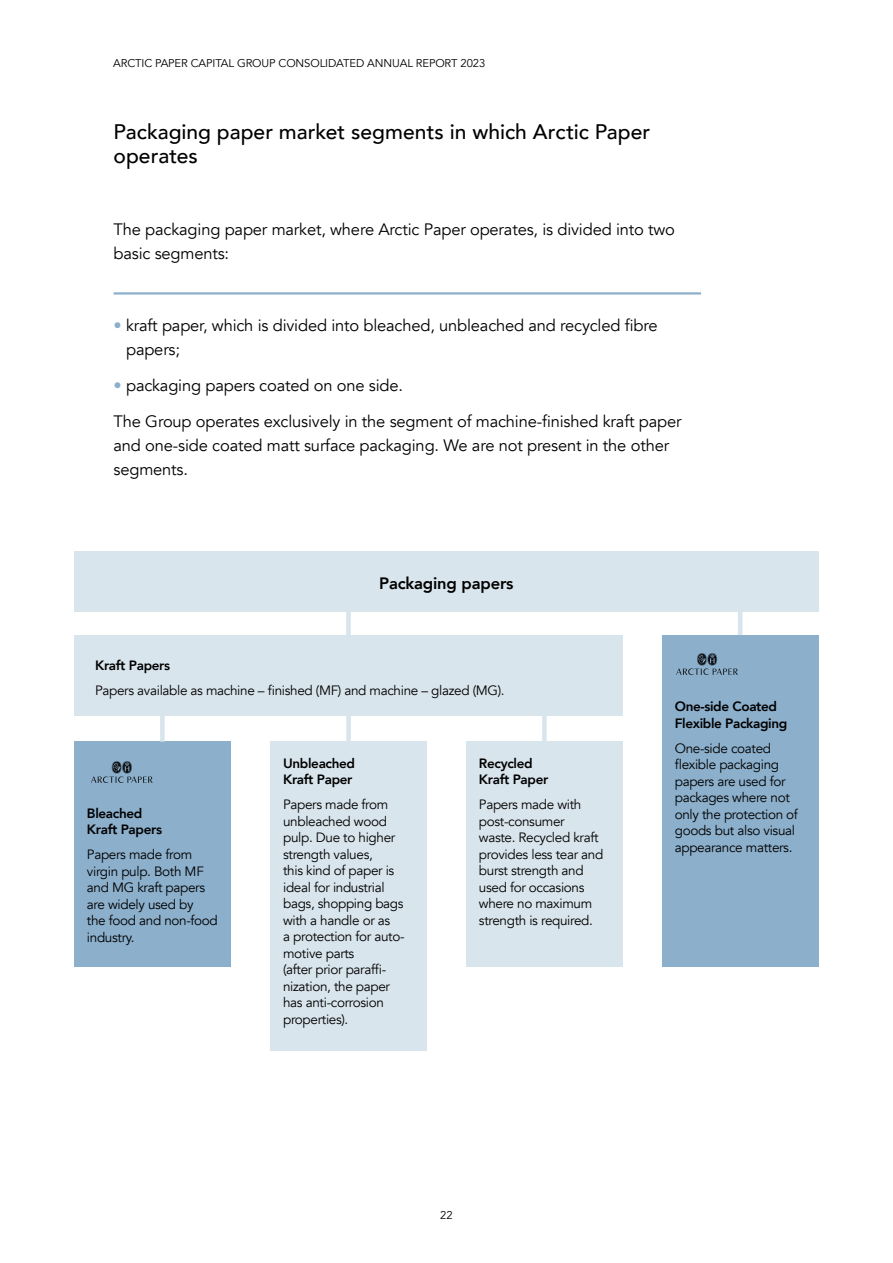
<style>
.page{position:relative;width:893px;height:1263px;background:#fff}
.page>*{position:absolute;margin:0;border:0;box-sizing:border-box;transform-origin:0 0}
.t1{font:500 21px/24px "Avenir";color:#000}
.t2{font:16.5px/24px "Avenir";letter-spacing:-.01em;color:#000}
.t3{font:800 16.5px "Avenir";letter-spacing:-.01em;color:#000}
.t4{font:13.5px/16.5px "Avenir";letter-spacing:-.025em;color:#000}
.t5{font:800 13.5px/16.5px "Avenir";letter-spacing:-.025em;color:#000}
.t6{font:11.25px "Avenir";letter-spacing:-.01em;color:#000}
.s1{color:#8cafcb}
</style>
<div class="page">
<hr style="left:114px;top:292px;width:587px;height:3px;background:#8cafcb">
<div style="left:74px;top:742px;width:157px;height:225px;background:#8cafcb"></div>
<div style="left:270px;top:741px;width:157px;height:310px;background:#d9e5ec"></div>
<div style="left:466px;top:742px;width:157px;height:225px;background:#d9e5ec"></div>
<div style="left:662px;top:635px;width:157px;height:332px;background:#8cafcb"></div>
<div style="left:346px;top:611px;width:5px;height:24px;background:#d9e5ec"></div>
<div style="left:74px;top:551px;width:745px;height:60px;background:#d9e5ec"></div>
<div style="left:74px;top:635px;width:549px;height:81px;background:#d9e5ec"></div>
<hr style="left:738px;top:611px;width:4px;height:24px;background:#d9e5ec">
<div style="left:542px;top:715px;width:5px;height:26px;background:#d9e5ec"></div>
<div style="left:346px;top:715px;width:5px;height:26px;background:#d9e5ec"></div>
<div style="left:160px;top:715px;width:5px;height:26px;background:#d9e5ec"></div>
<svg style="left:91px;top:761px;width:62px;height:22px"></svg>
<svg style="left:676px;top:653px;width:62px;height:22px"></svg>
<p class="t6" style="left:113px;top:56px;width:374px">ARCTIC PAPER CAPITAL GROUP CONSOLIDATED ANNUAL REPORT 2023</p>
<h1 class="t1" style="left:114px;top:118px;width:538px">Packaging paper market segments in which Arctic Paper operates</h1>
<p class="t2" style="left:114px;top:217px;width:563px">The packaging paper market, where Arctic Paper operates, is divided into two basic segments:</p>
<p class="t2" style="left:126px;top:313px;width:533px;text-indent:-13px"><span class="s1">•</span> kraft paper, which is divided into bleached, unbleached and recycled fibre papers;</p>
<p class="t2" style="left:114px;top:367px;width:569px;line-height:36px"><span class="s1">•</span> packaging papers coated on one side.<br>The Group operates exclusively in the segment of machine-finished kraft paper</p>
<p class="t2" style="left:114px;top:433px;width:557px">and one-side coated matt surface packaging. We are not present in the other segments.</p>
<p class="t3" style="left:379px;top:571px;width:136px">Packaging papers</p>
<p class="t5" style="left:95px;top:657px;width:77px">Kraft Papers</p>
<p class="t4" style="left:95px;top:682px;width:411px">Papers available as machine – finished (MF) and machine – glazed (MG).</p>
<p class="t5" style="left:87px;top:805px;width:77px">Bleached<br>Kraft Papers</p>
<p class="t4" style="left:87px;top:847px;width:132px">Papers made from virgin pulp. Both MF and MG kraft papers are widely used by<br>the food and non-food industry.</p>
<p class="t5" style="left:283px;top:755px;width:73px">Unbleached<br>Kraft Paper</p>
<p class="t4" style="left:283px;top:797px;width:123px">Papers made from unbleached wood pulp. Due to higher strength values,<br>this kind of paper is ideal for industrial bags, shopping bags with a handle or as<br>a protection for auto&shy;motive parts<br>(after prior paraffi&shy;nization, the paper has anti-corrosion properties).</p>
<p class="t5" style="left:479px;top:755px;width:71px">Recycled<br>Kraft Paper</p>
<p class="t4" style="left:479px;top:797px;width:126px">Papers made with post-consumer waste. Recycled kraft provides less tear and burst strength and used for occasions where no maximum strength is required.</p>
<p class="t5" style="left:675px;top:698px;width:114px">One-side Coated<br>Flexible Packaging</p>
<p class="t4" style="left:675px;top:740px;width:125px">One-side coated flexible packaging papers are used for packages where not only the protection of goods but also visual appearance matters.</p>
<p class="t6" style="left:440px;top:1208px;width:14px">22</p>
</div>
